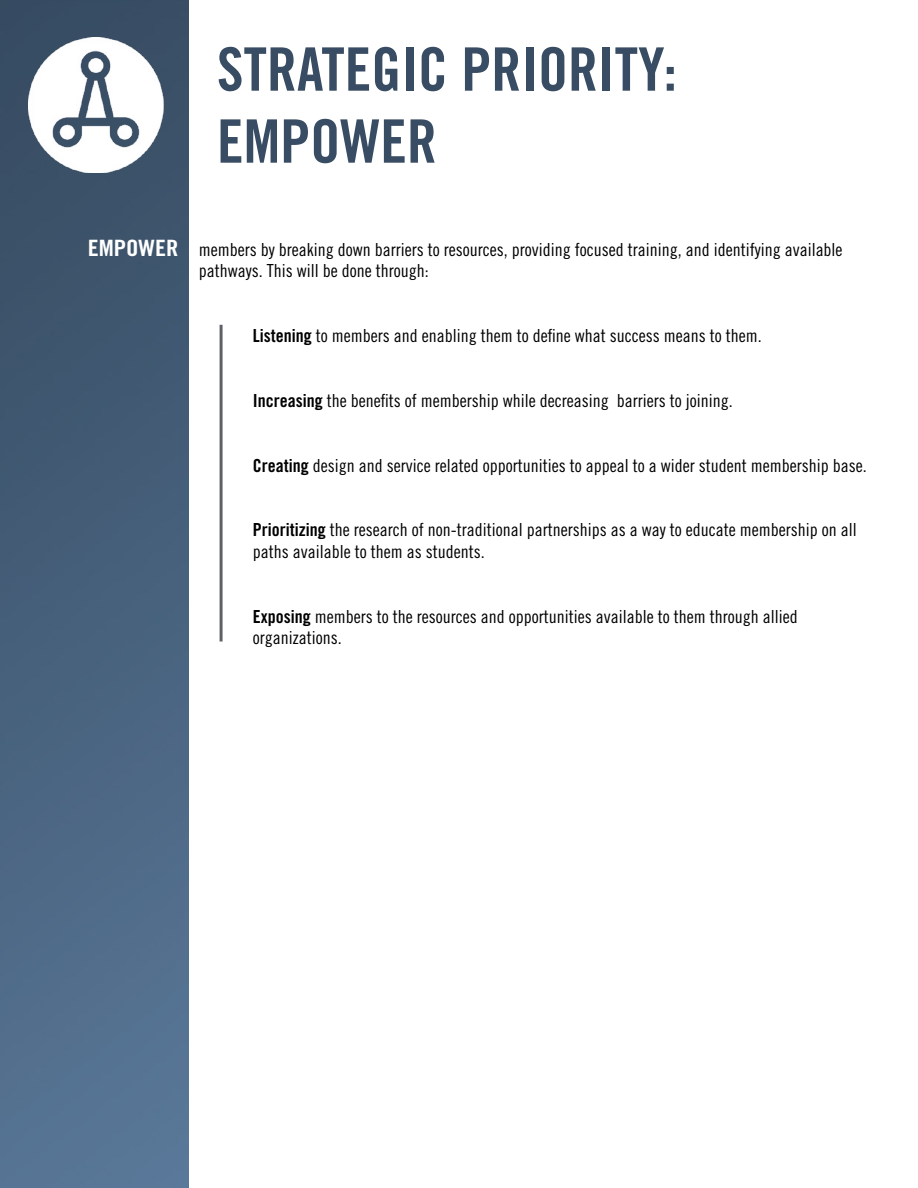
<style>
.page{position:relative;width:918px;height:1188px;background:#fff}
.page>*{position:absolute;margin:0;border:0;box-sizing:border-box;transform-origin:0 0}
.t1{font:60px/72px "Trade Gothic LT Std Bd Cn 20";color:#384c63}
.t2{font:22.5px "Trade Gothic LT Std Bd Cn 20";color:#fff;scale:1.1 1}
.t3{font:18px/21.6px "Trade Gothic LT Std Cn 18";color:#000}
.s1{font-family:"Trade Gothic LT Std Bd Cn 20"}
</style>
<div class="page">
<img style="left:0;top:0;width:189px;height:1188px">
<img style="left:28px;top:38px;width:140px;height:134px">
<hr style="left:220px;top:325px;width:3px;height:317px;background:#5e6267">
<h1 class="t1" style="left:217px;top:33px;width:461px">STRATEGIC PRIORITY:<br>EMPOWER</h1>
<p class="t2" style="left:88px;top:234px;width:84px">EMPOWER</p>
<p class="t3" style="left:199px;top:238px;width:645px">members by breaking down barriers to resources, providing focused training, and identifying available pathways. This will be done through:</p>
<p class="t3" style="left:253px;top:325px;width:510px"><span class="s1">Listening</span> to members and enabling them to define what success means to them.</p>
<p class="t3" style="left:253px;top:389px;width:481px"><span class="s1">Increasing</span> the benefits of membership while decreasing barriers to joining.</p>
<p class="t3" style="left:253px;top:454px;width:615px"><span class="s1">Creating</span> design and service related opportunities to appeal to a wider student membership base.</p>
<p class="t3" style="left:253px;top:519px;width:605px"><span class="s1">Prioritizing</span> the research of non-traditional partnerships as a way to educate membership on all paths available to them as students.</p>
<p class="t3" style="left:253px;top:605px;width:546px"><span class="s1">Exposing</span> members to the resources and opportunities available to them through allied organizations.</p>
</div>
